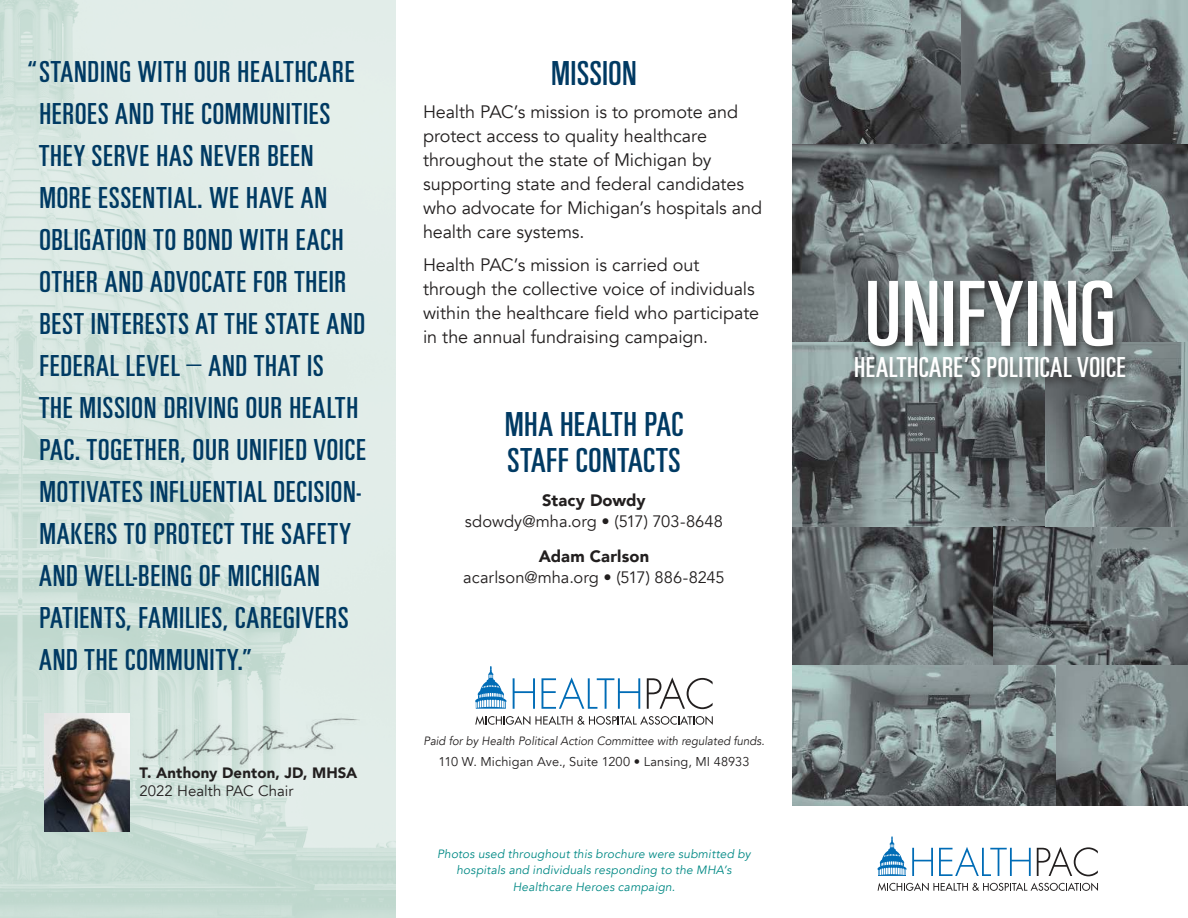
<style>
.page{position:relative;width:1188px;height:918px;background:#fff}
.page>*{position:absolute;margin:0;border:0;box-sizing:border-box;transform-origin:0 0}
.t1{font:97.5px "U59";letter-spacing:-.025em;color:#fff}
.t2{font:36px/36px "U59";color:#003a63}
.t3{font:31.5px/42px "U59";letter-spacing:.01em;color:#003a63}
.t4{font:30px "U59";letter-spacing:.005em;color:#fff}
.t5{font:18px/24px "Avenir";letter-spacing:-.005em;color:#221f1f}
.t6{font:16.5px "Avenir";color:#221f1f}
.t7{font:900 16.5px "Avenir";letter-spacing:.005em;color:#221f1f}
.t8{font:900 15px "Avenir";letter-spacing:.01em;color:#221f1f}
.t9{font:15px "Avenir";color:#221f1f}
.t10{font:12.75px "Avenir";letter-spacing:.01em;color:#221f1f}
.t11{font:italic 12px/16.5px "Avenir";letter-spacing:.015em;color:#018985;text-align:center}
.t12{font:italic 12px "Avenir";color:#221f1f;scale:.95 1}
</style>
<div class="page">
<img style="left:792px;top:526px;width:202px;height:140px">
<img style="left:792px;top:342px;width:254px;height:184px">
<img style="left:994px;top:526px;width:194px;height:140px">
<img style="left:0;top:0;width:396px;height:918px">
<img style="left:44px;top:714px;width:86px;height:117px">
<svg style="left:513px;top:678px;width:22px;height:31px"></svg>
<svg style="left:542px;top:677px;width:98px;height:32px"></svg>
<svg style="left:647px;top:677px;width:66px;height:32px"></svg>
<svg style="left:475px;top:666px;width:32px;height:43px"></svg>
<svg style="left:475px;top:716px;width:238px;height:9px"></svg>
<img style="left:137px;top:714px;width:228px;height:54px">
<svg style="left:939px;top:847px;width:92px;height:29px"></svg>
<svg style="left:1037px;top:847px;width:61px;height:29px"></svg>
<svg style="left:878px;top:836px;width:55px;height:40px"></svg>
<svg style="left:878px;top:883px;width:220px;height:8px"></svg>
<svg style="left:1046px;top:342px;width:142px;height:184px;background:#6d7678"></svg>
<svg style="left:792px;top:0;width:169px;height:144px;background:#6f7879"></svg>
<svg style="left:792px;top:144px;width:396px;height:198px;background:#727b7d"></svg>
<div style="left:851px;top:278px;width:284px;height:111px;background:#221f1f;opacity:.75"></div>
<svg style="left:961px;top:0;width:227px;height:144px;background:#717c7d"></svg>
<img style="left:792px;top:666px;width:264px;height:140px">
<svg style="left:1056px;top:666px;width:132px;height:140px;background:#7a8485"></svg>
<p class="t3" style="left:39px;top:52px;width:329px;text-indent:-12px">“ STANDING WITH OUR HEALTHCARE<br>HEROES AND THE COMMUNITIES<br>THEY SERVE HAS NEVER BEEN<br>MORE ESSENTIAL. WE HAVE AN<br>OBLIGATION TO BOND WITH EACH<br>OTHER AND ADVOCATE FOR THEIR<br>BEST INTERESTS AT THE STATE AND<br>FEDERAL LEVEL – AND THAT IS<br>THE MISSION DRIVING OUR HEALTH<br>PAC. TOGETHER, OUR UNIFIED VOICE<br>MOTIVATES INFLUENTIAL DECISION-<br>MAKERS TO PROTECT THE SAFETY<br>AND WELL-BEING OF MICHIGAN<br>PATIENTS, FAMILIES, CAREGIVERS<br>AND THE COMMUNITY.”</p>
<p class="t8" style="left:140px;top:767px;width:219px">T. Anthony Denton, JD, MHSA</p>
<p class="t9" style="left:140px;top:784px;width:155px">2022 Health PAC Chair</p>
<p class="t2" style="left:551px;top:57px;width:88px">MISSION</p>
<p class="t5" style="left:423px;top:102px;width:341px">Health PAC’s mission is to promote and protect access to quality healthcare throughout the state of Michigan by supporting state and federal candidates who advocate for Michigan’s hospitals and health care systems.</p>
<p class="t5" style="left:423px;top:255px;width:338px">Health PAC’s mission is carried out through the collective voice of individuals within the healthcare field who participate in the annual fundraising campaign.</p>
<p class="t2" style="left:504px;top:407px;width:181px">MHA HEALTH PAC<br>STAFF CONTACTS</p>
<p class="t7" style="left:542px;top:494px;width:105px">Stacy Dowdy</p>
<p class="t6" style="left:465px;top:514px;width:260px">sdowdy@mha.org • (517) 703-8648</p>
<p class="t7" style="left:539px;top:549px;width:112px">Adam Carlson</p>
<p class="t6" style="left:463px;top:570px;width:263px">acarlson@mha.org • (517) 886-8245</p>
<p class="t12" style="left:423px;top:736px;width:361px">Paid for by Health Political Action Committee with regulated funds.</p>
<p class="t10" style="left:438px;top:756px;width:313px">110 W. Michigan Ave., Suite 1200 • Lansing, MI 48933</p>
<p class="t11" style="left:437px;top:846px;width:315px">Photos used throughout this brochure were submitted by hospitals and individuals responding to the MHA’s<br>Healthcare Heroes campaign.</p>
<h1 class="t1" style="left:863px;top:280px;width:255px">UNIFYING</h1>
<p class="t4" style="left:854px;top:357px;width:274px">HEALTHCARE’S POLITICAL VOICE</p>
</div>
